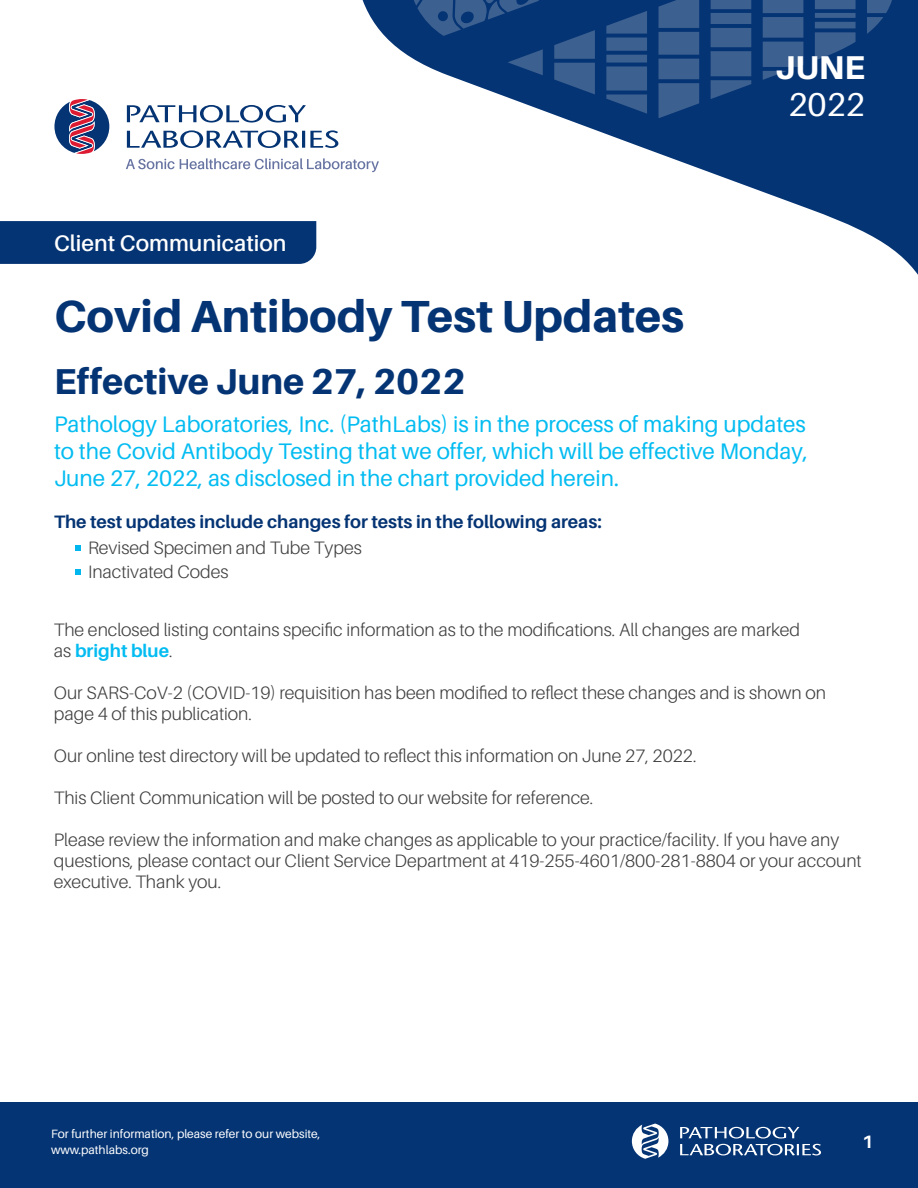
<style>
.page{position:relative;width:918px;height:1188px;background:#fff}
.page>*{position:absolute;margin:0;border:0;box-sizing:border-box;transform-origin:0 0}
.t1{font:800 45px "Aileron";color:#053474}
.t2{font:800 36px "Aileron";color:#053474}
.t3{font:800 33px/36.6px "Aileron";color:#fff;text-align:center}
.t4{font:22.5px/27px "Aileron";color:#03bcf1;text-align:justify}
.t5{font:600 22.5px "Aileron";color:#fff}
.t6{font:300 18px/21px "Aileron";color:#3e3e3f}
.t7{font:700 18px "Aileron";color:#053474}
.t8{font:700 18px "Aileron";color:#fff}
.t9{font:12px/16.5px "Aileron";color:#fff}
.s1{font-weight:400}
.s2{font-weight:700;color:#03bcf1}
</style>
<div class="page">
<div style="left:0;top:1102px;width:918px;height:86px;background:#053474"></div>
<svg style="left:632px;top:1124px;width:189px;height:35px"></svg>
<svg style="left:362px;top:0;width:556px;height:275px"></svg>
<svg style="left:399px;top:0;width:507px;height:36px;background:#1b467f"></svg>
<svg style="left:508px;top:0;width:386px;height:118px;background:#1c4680"></svg>
<svg style="left:126px;top:158px;width:253px;height:14px"></svg>
<svg style="left:127px;top:105px;width:211px;height:43px"></svg>
<svg style="left:54px;top:99px;width:55px;height:55px"></svg>
<div style="left:0;top:221px;width:316px;height:43px;background:#053474"></div>
<svg style="left:76px;top:546px;width:5px;height:5px"></svg>
<svg style="left:76px;top:570px;width:5px;height:5px"></svg>
<p class="t5" style="left:54px;top:231px;width:234px">Client Communication</p>
<p class="t3" style="left:775px;top:50px;width:91px">JUNE<br><span class="s1">2022</span></p>
<h1 class="t1" style="left:54px;top:290px;width:632px">Covid Antibody Test Updates</h1>
<h2 class="t2" style="left:54px;top:361px;width:413px">Effective June 27, 2022</h2>
<p class="t4" style="left:54px;top:411px;width:755px">Pathology Laboratories, Inc. (PathLabs) is in the process of making updates to the Covid Antibody Testing that we offer, which will be effective Monday, June 27, 2022, as disclosed in the chart provided herein.</p>
<p class="t7" style="left:54px;top:512px;width:549px">The test updates include changes for tests in the following areas:</p>
<p class="t6" style="left:88px;top:537px;width:275px">Revised Specimen and Tube Types</p>
<p class="t6" style="left:88px;top:561px;width:142px">Inactivated Codes</p>
<p class="t6" style="left:54px;top:619px;width:748px">The enclosed listing contains specific information as to the modifications. All changes are marked as <span class="s2">bright blue</span>.</p>
<p class="t6" style="left:54px;top:682px;width:773px">Our SARS-CoV-2 (COVID-19) requisition has been modified to reflect these changes and is shown on page 4 of this publication.</p>
<p class="t6" style="left:54px;top:745px;width:644px">Our online test directory will be updated to reflect this information on June 27, 2022.</p>
<p class="t6" style="left:54px;top:787px;width:541px">This Client Communication will be posted to our website for reference.</p>
<p class="t6" style="left:54px;top:829px;width:809px">Please review the information and make changes as applicable to your practice/facility. If you have any questions, please contact our Client Service Department at 419-255-4601/800-281-8804 or your account executive. Thank you.</p>
<p class="t9" style="left:51px;top:1126px;width:271px">For further information, please refer to our website, www.pathlabs.org</p>
<p class="t8" style="left:862px;top:1132px;width:13px">1</p>
</div>
